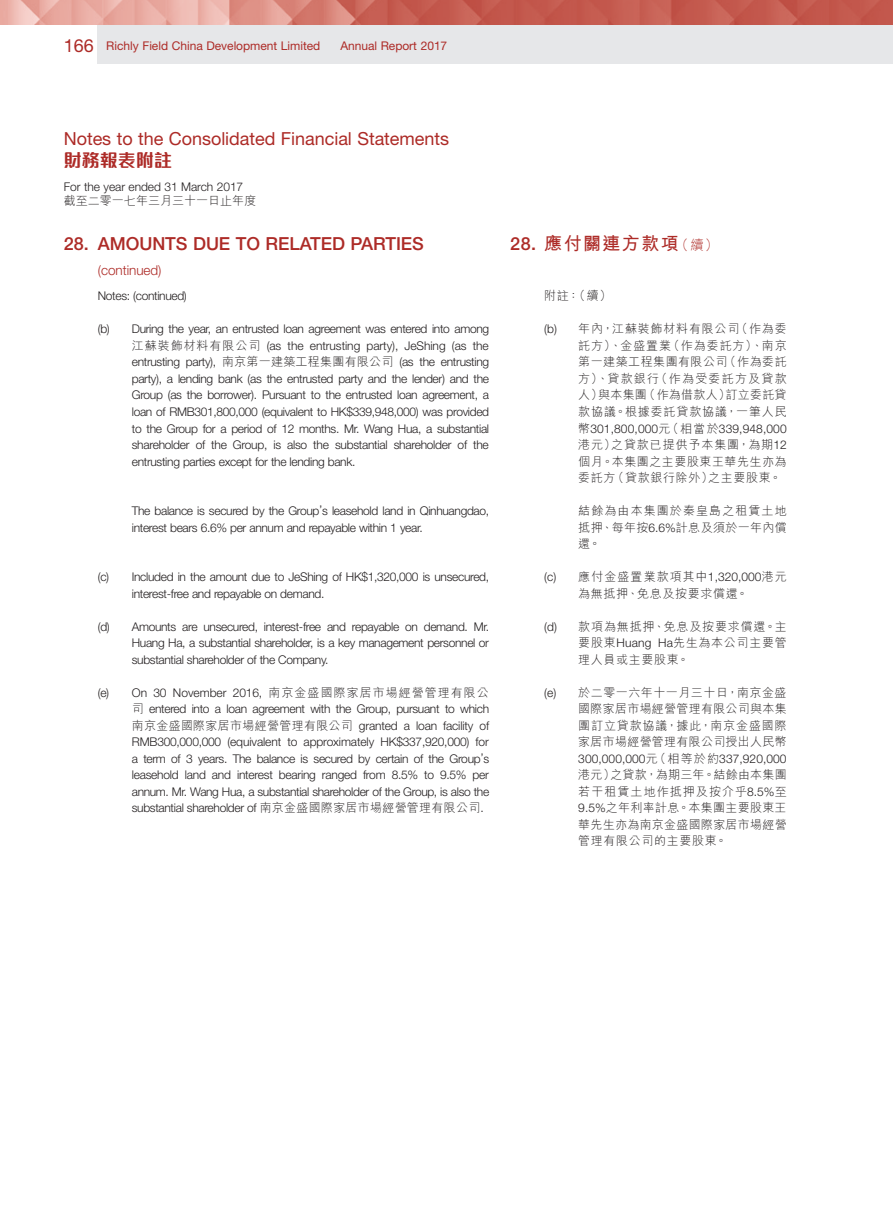
<style>
.page{position:relative;width:893px;height:1212px;background:#fff}
.page>*{position:absolute;margin:0;border:0;box-sizing:border-box;transform-origin:0 0}
.Body_Text{font:18px "Helvetica Neue LT Std";color:#ad2b27}
.Heading_1{font:500 18px "Helvetica Neue LT Std";color:#ad2b27}
.C_Heading_1{font:700 18px "M Hei HK";letter-spacing:.08em;color:#ad2b27}
.Body_Text-2{font:700 18px "M Finance HK";letter-spacing:.005em;color:#ad2b27}
.Heading_1-2{font:300 13.5px "Helvetica Neue LT Std";color:#ad2b27}
.Notes{font:300 12px/16.5px "Helvetica Neue LT Std";letter-spacing:-.025em;color:#231f20;text-align:justify}
.C_Notes{font:300 12px/16.5px "M Hei HK";letter-spacing:.055em;color:#231f20;text-align:justify}
.t1{font:12px "Helvetica Neue LT Std";color:#ad2b27}
.Body_Text-3{font:300 12px "Helvetica Neue LT Std";letter-spacing:-.005em;color:#231f20}
.Body_Text-4{font:300 12px "M Hei HK";letter-spacing:.005em;color:#231f20}
.s1{font-family:"M Hei HK"}
.s2{font-family:"Helvetica Neue LT Std";font-weight:500}
.s3{font-weight:300;font-size:13.5px}
.s4{font-family:"Helvetica Neue LT Std"}
</style>
<div class="page">
<div style="left:98px;top:0;width:795px;height:64px;background:#e6e7e9"></div>
<img style="left:0;top:0;width:892px;height:25px">
<svg style="left:892px;top:0;width:1px;height:25px"></svg>
<p class="Body_Text" style="left:64px;top:35px;width:32px">166</p>
<p class="t1" style="left:106px;top:38px;width:216px">Richly Field China Development Limited</p>
<p class="t1" style="left:340px;top:38px;width:108px">Annual Report 2017</p>
<p class="Body_Text" style="left:64px;top:128px;width:387px">Notes to the Consolidated Financial Statements</p>
<p class="Body_Text-2" style="left:64px;top:151px;width:110px">財務報表附註</p>
<p class="Body_Text-3" style="left:64px;top:179px;width:181px">For the year ended 31 March 2017</p>
<p class="Body_Text-4" style="left:64px;top:195px;width:194px">截至二零一七年三月三十一日止年度</p>
<p class="Heading_1" style="left:64px;top:233px;width:362px">28. AMOUNTS DUE TO RELATED PARTIES</p>
<p class="Heading_1-2" style="left:98px;top:262px;width:65px">(continued)</p>
<p class="Notes" style="left:98px;top:288px;width:91px">Notes: (continued)</p>
<p class="Notes" style="left:132px;top:321px;width:359px;text-indent:-34px">(b) During the year, an entrusted loan agreement was entered into among<span class="s1">江蘇裝飾材料有限公司</span> (as the entrusting party), JeShing (as the entrusting party), <span class="s1">南京第一建築工程集團有限公司</span> (as the entrusting party), a lending bank (as the entrusted party and the lender) and the Group (as the borrower). Pursuant to the entrusted loan agreement, a loan of RMB301,800,000 (equivalent to HK$339,948,000) was provided to the Group for a period of 12 months. Mr. Wang Hua, a substantial shareholder of the Group, is also the substantial shareholder of the entrusting parties except for the lending bank.</p>
<p class="Notes" style="left:132px;top:502px;width:359px">The balance is secured by the Group’s leasehold land in Qinhuangdao, interest bears 6.6% per annum and repayable within 1 year.</p>
<p class="Notes" style="left:132px;top:568px;width:359px;text-indent:-34px">(c) Included in the amount due to JeShing of HK$1,320,000 is unsecured, interest-free and repayable on demand.</p>
<p class="Notes" style="left:132px;top:618px;width:359px;text-indent:-34px">(d) Amounts are unsecured, interest-free and repayable on demand. Mr.<br>Huang Ha, a substantial shareholder, is a key management personnel or substantial shareholder of the Company.</p>
<p class="Notes" style="left:132px;top:684px;width:359px;text-indent:-34px">(e) On 30 November 2016, <span class="s1">南京金盛國際家居市場經營管理有限公司</span> entered into a loan agreement with the Group, pursuant to which<span class="s1">南京金盛國際家居市場經營管理有限公司</span> granted a loan facility of RMB300,000,000 (equivalent to approximately HK$337,920,000) for a term of 3 years. The balance is secured by certain of the Group’s leasehold land and interest bearing ranged from 8.5% to 9.5% per annum. Mr. Wang Hua, a substantial shareholder of the Group, is also the substantial shareholder of <span class="s1">南京金盛國際家居市場經營管理有限公司</span>.</p>
<p class="C_Heading_1" style="left:510px;top:230px;width:210px"><span class="s2">28.</span> 應付關連方款項<span class="s3">（續）</span></p>
<p class="C_Notes" style="left:544px;top:288px;width:69px">附註：（續）</p>
<p class="C_Notes" style="left:578px;top:321px;width:210px;text-indent:-34px"><span class="s4">(b)</span> 年內，江蘇裝飾材料有限公司（作為委託方）、金盛置業（作為委託方）、南京第一建築工程集團有限公司（作為委託方）、貸款銀行（作為受委託方及貸款人）與本集團（作為借款人）訂立委託貸款協議。根據委託貸款協議，一筆人民幣<span class="s4">301,800,000</span>元（相當於<span class="s4">339,948,000</span>港元）之貸款已提供予本集團，為期<span class="s4">12</span>個月。本集團之主要股東王華先生亦為委託方（貸款銀行除外）之主要股東。</p>
<p class="C_Notes" style="left:578px;top:502px;width:210px">結餘為由本集團於秦皇島之租賃土地抵押、每年按<span class="s4">6.6%</span>計息及須於一年內償還。</p>
<p class="C_Notes" style="left:544px;top:568px;width:244px;text-align:center"><span class="s4">(c)</span> 應付金盛置業款項其中<span class="s4">1,320,000</span>港元為無抵押、免息及按要求償還。</p>
<p class="C_Notes" style="left:578px;top:618px;width:210px;text-indent:-34px"><span class="s4">(d)</span> 款項為無抵押、免息及按要求償還。主要股東<span class="s4">Huang Ha</span>先生為本公司主要管理人員或主要股東。</p>
<p class="C_Notes" style="left:578px;top:684px;width:210px;text-indent:-34px"><span class="s4">(e)</span> 於二零一六年十一月三十日，南京金盛國際家居市場經營管理有限公司與本集團訂立貸款協議，據此，南京金盛國際家居市場經營管理有限公司授出人民幣<span class="s4">300,000,000</span>元（相等於約<span class="s4">337,920,000</span>港元）之貸款，為期三年。結餘由本集團若干租賃土地作抵押及按介乎<span class="s4">8.5%</span>至<span class="s4">9.5%</span>之年利率計息。本集團主要股東王華先生亦為南京金盛國際家居市場經營管理有限公司的主要股東。</p>
</div>
